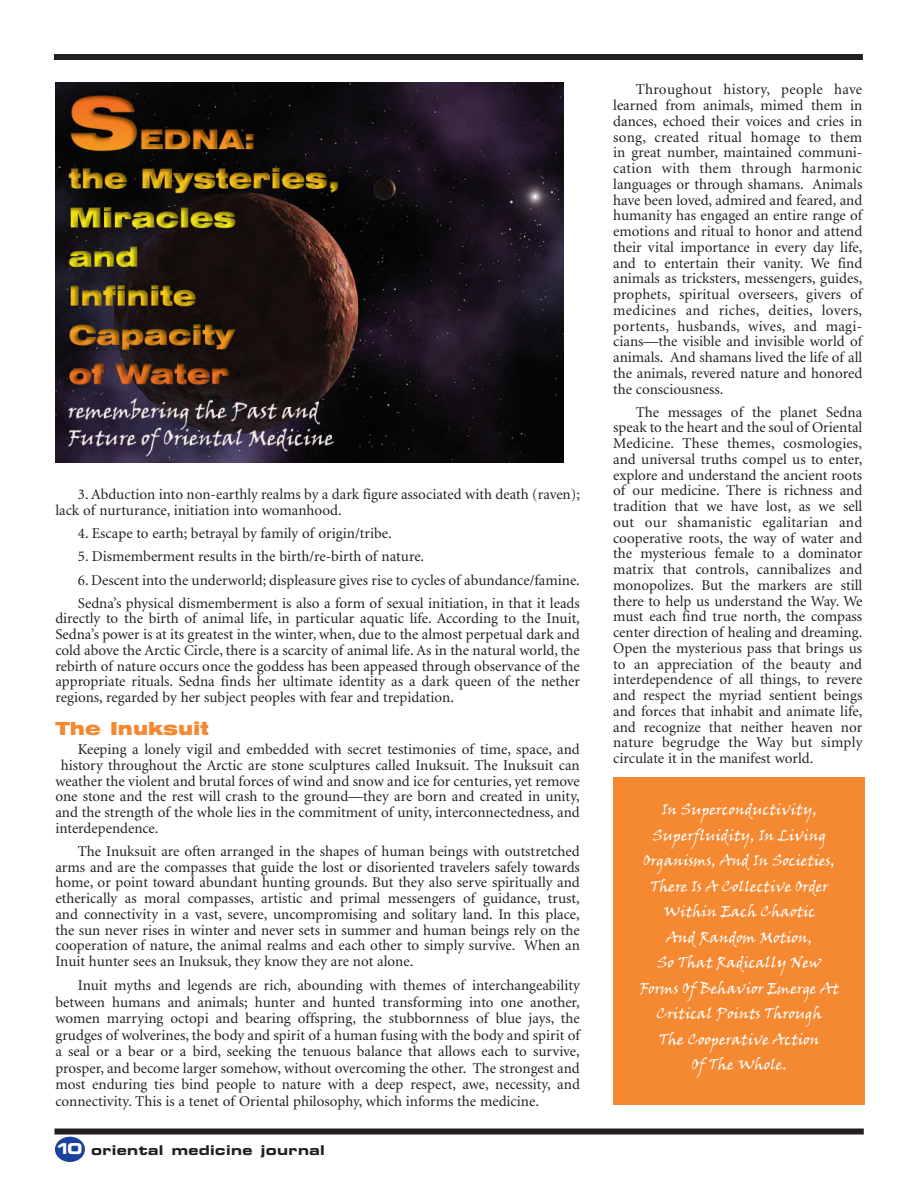
<style>
.page{position:relative;width:918px;height:1188px;background:#fff}
.page>*{position:absolute;margin:0;border:0;box-sizing:border-box;transform-origin:0 0}
.t1{font:18px "Swiss 721 Black Extended BT";color:#f58932}
.t2{font:15px/15.8px "Minion";color:#231f20;text-align:justify}
.t3{font:15px/25.5px "Viner Hand ITC";color:#fff;text-align:center}
.t4{font:13.5px "Eurostile Bold Extended Two";letter-spacing:.03em;color:#231f20}
.s1{font-size:15px;color:#fff}
</style>
<div class="page">
<div style="left:55px;top:1137px;width:30px;height:25px;background:#1b4299;border-radius:50%"></div>
<div style="left:54px;top:54px;width:809px;height:6px;background:#231f20"></div>
<div style="left:54px;top:1129px;width:810px;height:6px;background:#231f20"></div>
<img style="left:56px;top:82px;width:507px;height:380px">
<div style="left:613px;top:777px;width:252px;height:327px;background:#f58932"></div>
<p class="t2" style="left:55px;top:488px;width:526px;text-indent:22px">3. Abduction into non-earthly realms by a dark figure associated with death (raven); lack of nurturance, initiation into womanhood.</p>
<p class="t2" style="left:78px;top:527px;width:316px">4. Escape to earth; betrayal by family of origin/tribe.</p>
<p class="t2" style="left:78px;top:550px;width:348px">5. Dismemberment results in the birth/re-birth of nature.</p>
<p class="t2" style="left:78px;top:569px;width:504px;line-height:23.2px">6. Descent into the underworld; displeasure gives rise to cycles of abundance/famine.<br>Sedna’s physical dismemberment is also a form of sexual initiation, in that it leads</p>
<p class="t2" style="left:55px;top:612px;width:526px">directly to the birth of animal life, in particular aquatic life. According to the Inuit, Sedna’s power is at its greatest in the winter, when, due to the almost perpetual dark and cold above the Arctic Circle, there is a scarcity of animal life. As in the natural world, the rebirth of nature occurs once the goddess has been appeased through observance of the appropriate rituals. Sedna finds her ultimate identity as a dark queen of the nether regions, regarded by her subject peoples with fear and trepidation.</p>
<p class="t1" style="left:55px;top:718px;width:155px">The Inuksuit</p>
<p class="t2" style="left:78px;top:743px;width:504px">Keeping a lonely vigil and embedded with secret testimonies of time, space, and</p>
<p class="t2" style="left:61px;top:758px;width:521px">history throughout the Arctic are stone sculptures called Inuksuit. The Inuksuit can</p>
<p class="t2" style="left:55px;top:774px;width:526px">weather the violent and brutal forces of wind and snow and ice for centuries, yet remove</p>
<p class="t2" style="left:55px;top:790px;width:526px">one stone and the rest will crash to the ground—they are born and created in unity,</p>
<p class="t2" style="left:55px;top:806px;width:526px">and the strength of the whole lies in the commitment of unity, interconnectedness, and</p>
<p class="t2" style="left:55px;top:821px;width:105px">interdependence.</p>
<p class="t2" style="left:55px;top:844px;width:526px;text-indent:22px">The Inuksuit are often arranged in the shapes of human beings with outstretched arms and are the compasses that guide the lost or disoriented travelers safely towards home, or point toward abundant hunting grounds. But they also serve spiritually and etherically as moral compasses, artistic and primal messengers of guidance, trust, and connectivity in a vast, severe, uncompromising and solitary land. In this place, the sun never rises in winter and never sets in summer and human beings rely on the cooperation of nature, the animal realms and each other to simply survive. When an Inuit hunter sees an Inuksuk, they know they are not alone.</p>
<p class="t2" style="left:55px;top:978px;width:526px;line-height:16.5px;text-indent:22px">Inuit myths and legends are rich, abounding with themes of interchangeability between humans and animals; hunter and hunted transforming into one another, women marrying octopi and bearing offspring, the stubbornness of blue jays, the grudges of wolverines, the body and spirit of a human fusing with the body and spirit of a seal or a bear or a bird, seeking the tenuous balance that allows each to survive, prosper, and become larger somehow, without overcoming the other. The strongest and most enduring ties bind people to nature with a deep respect, awe, necessity, and connectivity. This is a tenet of Oriental philosophy, which informs the medicine.</p>
<p class="t4" style="left:55px;top:1145px;width:271px"><span class="s1">10</span> oriental medicine journal</p>
<p class="t2" style="left:613px;top:83px;width:251px;text-indent:22px">Throughout history, people have learned from animals, mimed them in dances, echoed their voices and cries in song, created ritual homage to them in great number, maintained communi&shy;cation with them through harmonic languages or through shamans. Animals have been loved, admired and feared, and humanity has engaged an entire range of emotions and ritual to honor and attend their vital importance in every day life, and to entertain their vanity. We find animals as tricksters, messengers, guides, prophets, spiritual overseers, givers of medicines and riches, deities, lovers, portents, husbands, wives, and magi&shy;cians—the visible and invisible world of animals. And shamans lived the life of all the animals, revered nature and honored the consciousness.</p>
<p class="t2" style="left:613px;top:405px;width:251px;text-indent:22px">The messages of the planet Sedna speak to the heart and the soul of Oriental Medicine. These themes, cosmologies, and universal truths compel us to enter, explore and understand the ancient roots of our medicine. There is richness and tradition that we have lost, as we sell out our shamanistic egalitarian and cooperative roots, the way of water and the mysterious female to a dominator matrix that controls, cannibalizes and monopolizes. But the markers are still there to help us understand the Way. We must each find true north, the compass center direction of healing and dreaming.<br>Open the mysterious pass that brings us to an appreciation of the beauty and interdependence of all things, to revere and respect the myriad sentient beings and forces that inhabit and animate life, and recognize that neither heaven nor nature begrudge the Way but simply circulate it in the manifest world.</p>
<p class="t3" style="left:640px;top:796px;width:201px">In Superconductivity,<br>Superfluidity, In Living<br>Organisms, And In Societies,<br>There Is A Collective Order<br>Within Each Chaotic<br>And Random Motion,<br>So That Radically New<br>Forms Of Behavior Emerge At<br>Critical Points Through<br>The Cooperative Action<br>Of The Whole.</p>
</div>
